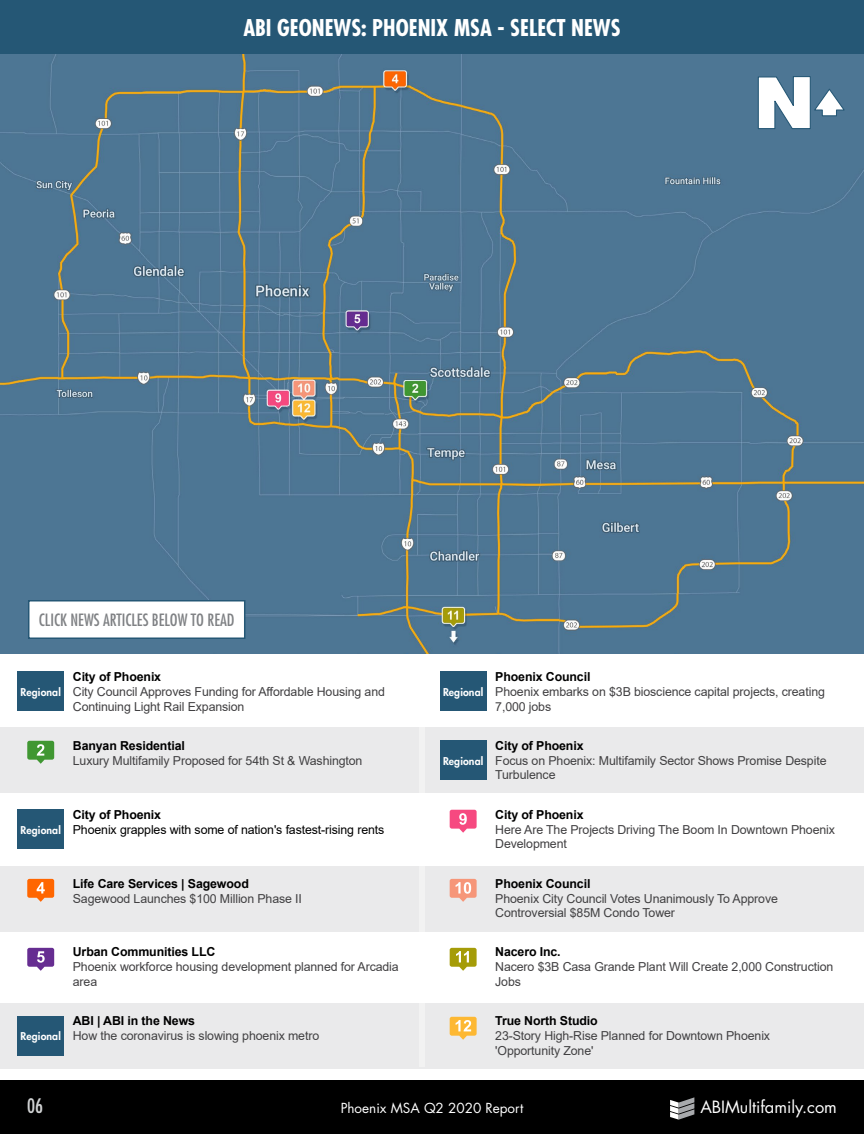
<style>
.page{position:relative;width:864px;height:1134px;background:#fff}
.page>*{position:absolute;margin:0;border:0;box-sizing:border-box;transform-origin:0 0}
.t1{font:700 condensed 22.5px "Futura Std";color:#fff}
.t2{font:condensed 19.5px "Futura Std";color:#d1d3d4}
.t3{font:condensed 16.5px "Futura Std";color:#808285}
.t4{font:16.5px "Futura Std";color:#fff}
.t5{font:13.5px "Futura Std";color:#fff}
.t6{font:12.3px/14.9px "Arial";letter-spacing:-.01em;color:#414042}
.t7{font:700 12.3px "Arial";letter-spacing:-.01em;color:#000}
.t8{font:12.3px "Arial";letter-spacing:-.01em;color:#000}
.t9{font:800 10.5px "Futura Std";letter-spacing:.01em;color:#fff}
</style>
<div class="page">
<img style="left:0;top:54px;width:864px;height:600px">
<div style="left:1px;top:1003px;width:863px;height:66px;background:#eaeaeb"></div>
<div style="left:1px;top:866px;width:863px;height:66px;background:#eaeaeb"></div>
<div style="left:1px;top:727px;width:863px;height:66px;background:#eaeaeb"></div>
<div style="left:0;top:0;width:864px;height:54px;background:#255775"></div>
<img style="left:450px;top:1017px;width:27px;height:23px">
<img style="left:450px;top:948px;width:27px;height:23px">
<img style="left:450px;top:879px;width:27px;height:23px">
<img style="left:450px;top:810px;width:27px;height:23px">
<div style="left:440px;top:741px;width:46px;height:39px;background:#255775"></div>
<div style="left:440px;top:672px;width:46px;height:39px;background:#255775"></div>
<div style="left:18px;top:1017px;width:46px;height:39px;background:#255775"></div>
<img style="left:27px;top:948px;width:27px;height:23px">
<img style="left:27px;top:879px;width:27px;height:23px">
<div style="left:18px;top:810px;width:46px;height:39px;background:#255775"></div>
<img style="left:27px;top:741px;width:27px;height:23px">
<div style="left:18px;top:672px;width:46px;height:39px;background:#255775"></div>
<svg style="left:757px;top:76px;width:89px;height:54px"></svg>
<div style="left:29px;top:601px;width:216px;height:37px;background:#fff"></div>
<div style="left:28px;top:600px;width:217px;height:39px;border:2px solid #255775"></div>
<div style="left:0;top:1080px;width:864px;height:54px;background:#000"></div>
<svg style="left:670px;top:1097px;width:24px;height:23px"></svg>
<h1 class="t1" style="left:243px;top:14px;width:379px">ABI GEONEWS: PHOENIX MSA - SELECT NEWS</h1>
<h3 class="t3" style="left:39px;top:610px;width:197px">CLICK NEWS ARTICLES BELOW TO READ</h3>
<p class="t9" style="left:21px;top:685px;width:42px">Regional</p>
<p class="t7" style="left:73px;top:668px;width:90px">City of Phoenix</p>
<p class="t6" style="left:73px;top:684px;width:314px">City Council Approves Funding for Affordable Housing and<br>Continuing Light Rail Expansion</p>
<p class="t7" style="left:73px;top:737px;width:114px">Banyan Residential</p>
<p class="t6" style="left:73px;top:753px;width:291px">Luxury Multifamily Proposed for 54th St &amp; Washington</p>
<p class="t9" style="left:21px;top:823px;width:42px">Regional</p>
<p class="t7" style="left:73px;top:806px;width:90px">City of Phoenix</p>
<p class="t8" style="left:73px;top:821px;width:313px">Phoenix grapples with some of nation's fastest-rising rents</p>
<p class="t7" style="left:73px;top:875px;width:178px">Life Care Services | Sagewood</p>
<p class="t6" style="left:73px;top:891px;width:231px">Sagewood Launches $100 Million Phase II</p>
<p class="t9" style="left:21px;top:1030px;width:42px">Regional</p>
<p class="t7" style="left:73px;top:943px;width:144px">Urban Communities LLC</p>
<p class="t6" style="left:73px;top:959px;width:327px">Phoenix workforce housing development planned for Arcadia area</p>
<p class="t7" style="left:73px;top:1012px;width:124px">ABI | ABI in the News</p>
<p class="t6" style="left:73px;top:1028px;width:248px">How the coronavirus is slowing phoenix metro</p>
<p class="t9" style="left:443px;top:685px;width:42px">Regional</p>
<p class="t9" style="left:443px;top:754px;width:42px">Regional</p>
<p class="t7" style="left:495px;top:668px;width:97px">Phoenix Council</p>
<p class="t6" style="left:495px;top:684px;width:331px">Phoenix embarks on $3B bioscience capital projects, creating<br>7,000 jobs</p>
<p class="t7" style="left:495px;top:737px;width:90px">City of Phoenix</p>
<p class="t6" style="left:495px;top:753px;width:333px">Focus on Phoenix: Multifamily Sector Shows Promise Despite<br>Turbulence</p>
<p class="t7" style="left:495px;top:806px;width:90px">City of Phoenix</p>
<p class="t6" style="left:495px;top:822px;width:341px">Here Are The Projects Driving The Boom In Downtown Phoenix<br>Development</p>
<p class="t7" style="left:495px;top:875px;width:97px">Phoenix Council</p>
<p class="t6" style="left:495px;top:891px;width:284px">Phoenix City Council Votes Unanimously To Approve<br>Controversial $85M Condo Tower</p>
<p class="t7" style="left:495px;top:943px;width:67px">Nacero Inc.</p>
<p class="t6" style="left:495px;top:959px;width:340px">Nacero $3B Casa Grande Plant Will Create 2,000 Construction<br>Jobs</p>
<p class="t7" style="left:495px;top:1012px;width:104px">True North Studio</p>
<p class="t6" style="left:495px;top:1028px;width:276px">23-Story High-Rise Planned for Downtown Phoenix 'Opportunity Zone'</p>
<h2 class="t2" style="left:27px;top:1095px;width:18px">06</h2>
<p class="t5" style="left:341px;top:1100px;width:184px">Phoenix MSA Q2 2020 Report</p>
<h3 class="t4" style="left:700px;top:1097px;width:138px">ABIMultifamily.com</h3>
</div>
